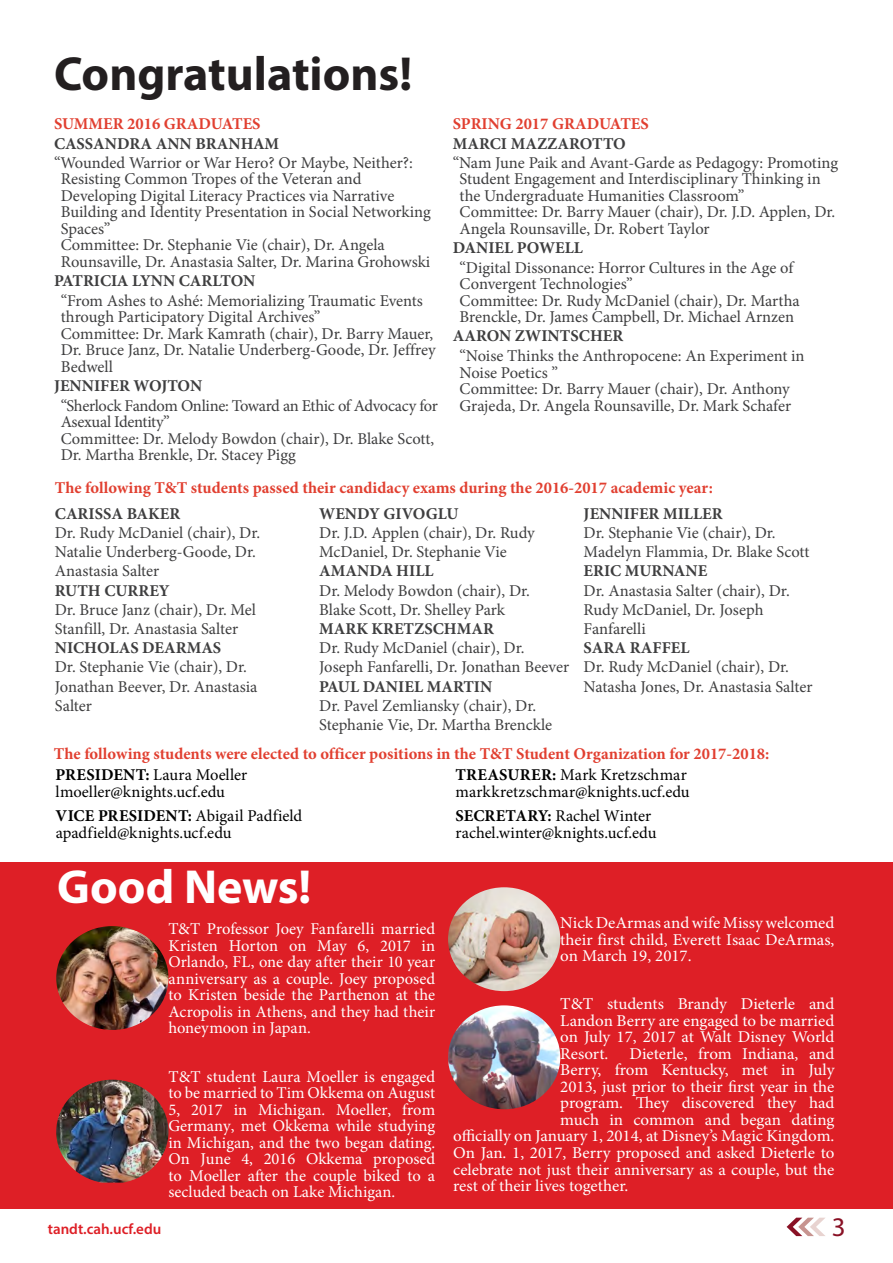
<style>
.page{position:relative;width:893px;height:1263px;background:#fff}
.page>*{position:absolute;margin:0;border:0;box-sizing:border-box;transform-origin:0 0}
._02_Article_Title{font:700 48px "Myriad Pro";color:#231f20}
._02_Article_Title-2{font:700 48px "Myriad Pro";color:#fff}
.t1{font:27px "Myriad Pro";color:#891125}
._05_body_text{font:16.5px/16.5px "Minion Pro";letter-spacing:-.005em;color:#3e3e3f}
._05_body_text-2{font:16.5px/16.5px "Minion Pro";color:#fff;text-align:justify}
._05_body_text-3{font:700 16.5px "Minion Pro";color:#3e3e3f}
._05_body_text-4{font:16.5px/16.5px "Minion Pro";color:#000}
._05_body_text-5{font:700 16.5px "Minion Pro";color:#e13f30}
.t2{font:600 15px "Myriad Pro";color:#de1f26}
.s1{font-weight:700}
</style>
<div class="page">
<div style="left:0;top:862px;width:893px;height:347px;background:#de1f26"></div>
<img style="left:56px;top:926px;width:112px;height:104px">
<svg style="left:787px;top:1218px;width:38px;height:18px"></svg>
<img style="left:448px;top:887px;width:112px;height:104px">
<img style="left:56px;top:1080px;width:112px;height:102px">
<img style="left:448px;top:1005px;width:112px;height:104px">
<p class="_02_Article_Title" style="left:54px;top:43px;width:360px">Congratulations!</p>
<p class="_05_body_text-5" style="left:54px;top:112px;width:208px">SUMMER 2016 GRADUATES</p>
<p class="_05_body_text-3" style="left:54px;top:132px;width:227px">CASSANDRA ANN BRANHAM</p>
<p class="_05_body_text" style="left:61px;top:154px;width:372px;text-indent:-7px">“Wounded Warrior or War Hero? Or Maybe, Neither?:<br>Resisting Common Tropes of the Veteran and Developing Digital Literacy Practices via Narrative Building and Identity Presentation in Social Networking Spaces”<br>Committee: Dr. Stephanie Vie (chair), Dr. Angela Rounsaville, Dr. Anastasia Salter, Dr. Marina Grohowski</p>
<p class="_05_body_text-3" style="left:54px;top:269px;width:203px">PATRICIA LYNN CARLTON</p>
<p class="_05_body_text" style="left:61px;top:292px;width:376px">“From Ashes to Ashé: Memorializing Traumatic Events through Participatory Digital Archives”<br>Committee: Dr. Mark Kamrath (chair), Dr. Barry Mauer, Dr. Bruce Janz, Dr. Natalie Underberg-Goode, Dr. Jeffrey Bedwell</p>
<p class="_05_body_text-3" style="left:54px;top:374px;width:150px">JENNIFER WOJTON</p>
<p class="_05_body_text" style="left:61px;top:397px;width:379px">“Sherlock Fandom Online: Toward an Ethic of Advocacy for Asexual Identity”<br>Committee: Dr. Melody Bowdon (chair), Dr. Blake Scott, Dr. Martha Brenkle, Dr. Stacey Pigg</p>
<p class="_05_body_text-5" style="left:453px;top:112px;width:197px">SPRING 2017 GRADUATES</p>
<p class="_05_body_text-3" style="left:453px;top:132px;width:175px">MARCI MAZZAROTTO</p>
<p class="_05_body_text" style="left:460px;top:154px;width:380px;text-indent:-7px">“Nam June Paik and Avant-Garde as Pedagogy: Promoting Student Engagement and Interdisciplinary Thinking in the Undergraduate Humanities Classroom”<br>Committee: Dr. Barry Mauer (chair), Dr. J.D. Applen, Dr.<br>Angela Rounsaville, Dr. Robert Taylor</p>
<p class="_05_body_text-3" style="left:453px;top:236px;width:132px">DANIEL POWELL</p>
<p class="_05_body_text" style="left:460px;top:259px;width:342px">“Digital Dissonance: Horror Cultures in the Age of Convergent Technologies”<br>Committee: Dr. Rudy McDaniel (chair), Dr. Martha Brenckle, Dr. James Campbell, Dr. Michael Arnzen</p>
<p class="_05_body_text-3" style="left:453px;top:325px;width:172px">AARON ZWINTSCHER</p>
<p class="_05_body_text" style="left:460px;top:348px;width:347px">“Noise Thinks the Anthropocene: An Experiment in Noise Poetics ”<br>Committee: Dr. Barry Mauer (chair), Dr. Anthony Grajeda, Dr. Angela Rounsaville, Dr. Mark Schafer</p>
<p class="_05_body_text-5" style="left:55px;top:476px;width:659px">The following T&amp;T students passed their candidacy exams during the 2016-2017 academic year:</p>
<p class="_05_body_text-3" style="left:55px;top:502px;width:127px">CARISSA BAKER</p>
<p class="_05_body_text" style="left:55px;top:524px;width:207px">Dr. Rudy McDaniel (chair), Dr.</p>
<p class="_05_body_text" style="left:55px;top:544px;width:203px">Natalie Underberg-Goode, Dr.</p>
<p class="_05_body_text" style="left:55px;top:563px;width:106px">Anastasia Salter</p>
<p class="_05_body_text-3" style="left:55px;top:579px;width:116px">RUTH CURREY</p>
<p class="_05_body_text" style="left:55px;top:601px;width:203px">Dr. Bruce Janz (chair), Dr. Mel</p>
<p class="_05_body_text" style="left:55px;top:620px;width:185px">Stanfill, Dr. Anastasia Salter</p>
<p class="_05_body_text-3" style="left:55px;top:636px;width:168px">NICHOLAS DEARMAS</p>
<p class="_05_body_text" style="left:55px;top:659px;width:194px">Dr. Stephanie Vie (chair), Dr.</p>
<p class="_05_body_text" style="left:55px;top:678px;width:204px">Jonathan Beever, Dr. Anastasia</p>
<p class="_05_body_text" style="left:55px;top:697px;width:39px">Salter</p>
<p class="_05_body_text-3" style="left:319px;top:502px;width:141px">WENDY GIVOGLU</p>
<p class="_05_body_text" style="left:319px;top:524px;width:217px">Dr. J.D. Applen (chair), Dr. Rudy</p>
<p class="_05_body_text" style="left:319px;top:544px;width:189px">McDaniel, Dr. Stephanie Vie</p>
<p class="_05_body_text-3" style="left:319px;top:559px;width:116px">AMANDA HILL</p>
<p class="_05_body_text" style="left:319px;top:582px;width:212px">Dr. Melody Bowdon (chair), Dr.</p>
<p class="_05_body_text" style="left:319px;top:601px;width:187px">Blake Scott, Dr. Shelley Park</p>
<p class="_05_body_text-3" style="left:319px;top:617px;width:176px">MARK KRETZSCHMAR</p>
<p class="_05_body_text" style="left:319px;top:640px;width:207px">Dr. Rudy McDaniel (chair), Dr.</p>
<p class="_05_body_text" style="left:319px;top:659px;width:251px">Joseph Fanfarelli, Dr. Jonathan Beever</p>
<p class="_05_body_text-3" style="left:319px;top:675px;width:175px">PAUL DANIEL MARTIN</p>
<p class="_05_body_text" style="left:319px;top:697px;width:218px">Dr. Pavel Zemliansky (chair), Dr.</p>
<p class="_05_body_text" style="left:319px;top:716px;width:235px">Stephanie Vie, Dr. Martha Brenckle</p>
<p class="_05_body_text-3" style="left:584px;top:502px;width:140px">JENNIFER MILLER</p>
<p class="_05_body_text" style="left:584px;top:525px;width:194px">Dr. Stephanie Vie (chair), Dr.</p>
<p class="_05_body_text" style="left:584px;top:544px;width:227px">Madelyn Flammia, Dr. Blake Scott</p>
<p class="_05_body_text-3" style="left:584px;top:559px;width:125px">ERIC MURNANE</p>
<p class="_05_body_text" style="left:584px;top:582px;width:208px">Dr. Anastasia Salter (chair), Dr.</p>
<p class="_05_body_text" style="left:584px;top:601px;width:181px">Rudy McDaniel, Dr. Joseph</p>
<p class="_05_body_text" style="left:584px;top:621px;width:64px">Fanfarelli</p>
<p class="_05_body_text-3" style="left:584px;top:636px;width:107px">SARA RAFFEL</p>
<p class="_05_body_text" style="left:584px;top:659px;width:207px">Dr. Rudy McDaniel (chair), Dr.</p>
<p class="_05_body_text" style="left:584px;top:678px;width:230px">Natasha Jones, Dr. Anastasia Salter</p>
<p class="_05_body_text-5" style="left:54px;top:742px;width:717px">The following students were elected to officer positions in the T&amp;T Student Organization for 2017-2018:</p>
<p class="_05_body_text-4" style="left:56px;top:767px;width:193px"><span class="s1">PRESIDENT:</span> Laura Moeller lmoeller@knights.ucf.edu</p>
<p class="_05_body_text-4" style="left:56px;top:808px;width:248px"><span class="s1">VICE PRESIDENT:</span> Abigail Padfield apadfield@knights.ucf.edu</p>
<p class="_02_Article_Title-2" style="left:57px;top:855px;width:256px">Good News!</p>
<p class="_05_body_text-2" style="left:168px;top:921px;width:268px">T&amp;T Professor Joey Fanfarelli married Kristen Horton on May 6, 2017 in Orlando, FL, one day after their 10 year anniversary as a couple. Joey proposed to Kristen beside the Parthenon at the Acropolis in Athens, and they had their honeymoon in Japan.</p>
<p class="_05_body_text-2" style="left:168px;top:1068px;width:268px">T&amp;T student Laura Moeller is engaged to be married to Tim Okkema on August 5, 2017 in Michigan. Moeller, from Germany, met Okkema while studying in Michigan, and the two began dating.<br>On June 4, 2016 Okkema proposed to Moeller after the couple biked to a secluded beach on Lake Michigan.</p>
<p class="_05_body_text-4" style="left:455px;top:767px;width:236px"><span class="s1">TREASURER:</span> Mark Kretzschmar markkretzschmar@knights.ucf.edu</p>
<p class="_05_body_text-4" style="left:455px;top:808px;width:202px"><span class="s1">SECRETARY:</span> Rachel Winter rachel.winter@knights.ucf.edu</p>
<p class="_05_body_text-2" style="left:560px;top:915px;width:276px">Nick DeArmas and wife Missy welcomed their first child, Everett Isaac DeArmas, on March 19, 2017.</p>
<p class="_05_body_text-2" style="left:560px;top:996px;width:276px">T&amp;T students Brandy Dieterle and Landon Berry are engaged to be married on July 17, 2017 at Walt Disney World Resort.</p>
<p class="_05_body_text-2" style="left:629px;top:1045px;width:206px">Dieterle, from Indiana, and</p>
<p class="_05_body_text-2" style="left:560px;top:1062px;width:276px">Berry, from Kentucky, met in July</p>
<p class="_05_body_text-2" style="left:560px;top:1078px;width:276px">2013, just prior to their first year in the</p>
<p class="_05_body_text-2" style="left:560px;top:1095px;width:276px">program. They discovered they had</p>
<p class="_05_body_text-2" style="left:560px;top:1111px;width:276px">much in common and began dating</p>
<p class="_05_body_text-2" style="left:453px;top:1128px;width:383px">officially on January 1, 2014, at Disney’s Magic Kingdom.</p>
<p class="_05_body_text-2" style="left:453px;top:1144px;width:383px">On Jan. 1, 2017, Berry proposed and asked Dieterle to</p>
<p class="_05_body_text-2" style="left:453px;top:1161px;width:383px">celebrate not just their anniversary as a couple, but the</p>
<p class="_05_body_text-2" style="left:453px;top:1177px;width:177px">rest of their lives together.</p>
<p class="t2" style="left:48px;top:1219px;width:115px">tandt.cah.ucf.edu</p>
<p class="t1" style="left:832px;top:1210px;width:15px">3</p>
</div>
